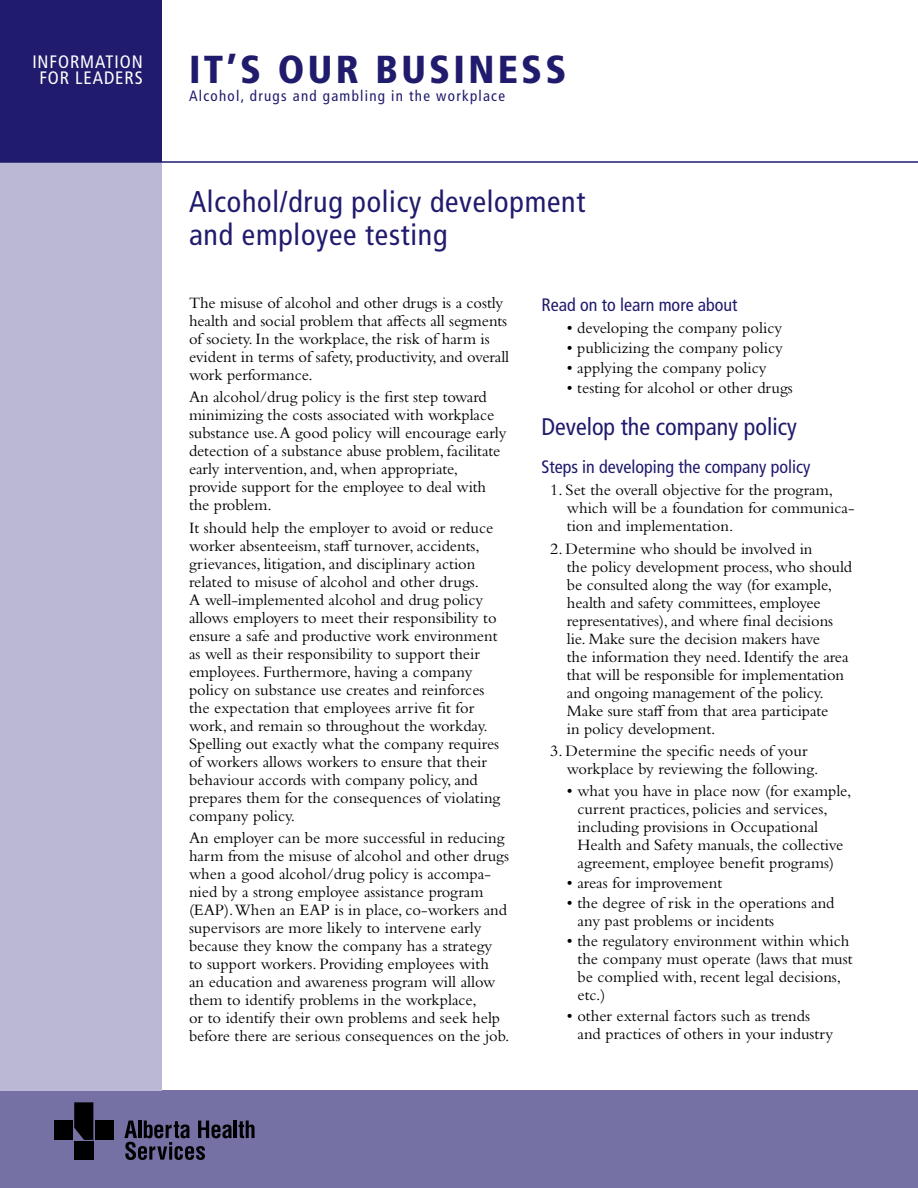
<style>
.page{position:relative;width:918px;height:1188px;background:#fff}
.page>*{position:absolute;margin:0;border:0;box-sizing:border-box;transform-origin:0 0}
.t1{font:900 condensed 39px "Frutiger LT Std";letter-spacing:.085em;color:#201b6d}
.t2{font:condensed 30px/33px "Frutiger LT Std";letter-spacing:.025em;color:#201b6d}
.t3{font:condensed 24px "Frutiger LT Std";color:#201b6d}
.t4{font:condensed 18px "Frutiger LT Std";color:#201b6d}
.t5{font:condensed 18px/16.5px "Frutiger LT Std";letter-spacing:.05em;color:#fff;text-align:center}
.t6{font:16.5px/18px "Bembo Std";color:#000}
.t7{font:condensed 15px "Frutiger LT Std";letter-spacing:.085em;color:#201b6d}
</style>
<div class="page">
<div style="left:0;top:1090px;width:918px;height:98px;background:#7671a5"></div>
<div style="left:0;top:0;width:162px;height:162px;background:#201b6d"></div>
<div style="left:0;top:162px;width:162px;height:928px;background:#bbb8d5"></div>
<hr style="left:0;top:161px;width:918px;height:2px;background:#201b6d">
<hr style="left:234px;top:1121px;width:3px;height:17px;background:#000">
<svg style="left:239px;top:1121px;width:16px;height:17px"></svg>
<svg style="left:124px;top:1121px;width:108px;height:39px"></svg>
<div style="left:54px;top:1121px;width:18px;height:19px;background:#000"></div>
<div style="left:95px;top:1121px;width:18px;height:19px;background:#000"></div>
<div style="left:74px;top:1142px;width:19px;height:18px;background:#000"></div>
<svg style="left:74px;top:1102px;width:19px;height:38px"></svg>
<p class="t5" style="left:32px;top:53px;width:112px">information for leaders</p>
<h1 class="t1" style="left:189px;top:46px;width:379px">IT’S OUR BUSINESS</h1>
<p class="t7" style="left:189px;top:87px;width:318px">Alcohol, drugs and gambling in the workplace</p>
<h2 class="t2" style="left:189px;top:185px;width:398px">Alcohol/drug policy development and employee testing</h2>
<p class="t6" style="left:189px;top:294px;width:322px">The misuse of alcohol and other drugs is a costly health and social problem that affects all segments of society. In the workplace, the risk of harm is evident in terms of safety, productivity, and overall work performance.</p>
<p class="t6" style="left:189px;top:388px;width:319px">An alcohol/drug policy is the first step toward minimizing the costs associated with workplace substance use. A good policy will encourage early detection of a substance abuse problem, facilitate early intervention, and, when appropriate, provide support for the employee to deal with the problem.</p>
<p class="t6" style="left:189px;top:518px;width:313px">It should help the employer to avoid or reduce worker absenteeism, staff turnover, accidents, grievances, litigation, and disciplinary action related to misuse of alcohol and other drugs.<br>A well-implemented alcohol and drug policy allows employers to meet their responsibility to ensure a safe and productive work environment as well as their responsibility to support their employees. Furthermore, having a company policy on substance use creates and reinforces the expectation that employees arrive fit for work, and remain so throughout the workday.<br>Spelling out exactly what the company requires of workers allows workers to ensure that their behaviour accords with company policy, and prepares them for the consequences of violating company policy.</p>
<p class="t6" style="left:189px;top:828px;width:322px">An employer can be more successful in reducing harm from the misuse of alcohol and other drugs when a good alcohol/drug policy is accompa&shy;nied by a strong employee assistance program (EAP).When an EAP is in place, co-workers and supervisors are more likely to intervene early because they know the company has a strategy to support workers. Providing employees with<br>an education and awareness program will allow them to identify problems in the workplace,<br>or to identify their own problems and seek help before there are serious consequences on the job.</p>
<p class="t4" style="left:541px;top:294px;width:198px">Read on to learn more about</p>
<p class="t6" style="left:567px;top:318px;width:217px">• developing the company policy</p>
<p class="t6" style="left:567px;top:338px;width:217px">• publicizing the company policy</p>
<p class="t6" style="left:567px;top:359px;width:201px">• applying the company policy</p>
<p class="t6" style="left:567px;top:379px;width:227px">• testing for alcohol or other drugs</p>
<h3 class="t3" style="left:541px;top:413px;width:257px">Develop the company policy</h3>
<p class="t4" style="left:541px;top:456px;width:271px">Steps in developing the company policy</p>
<p class="t6" style="left:567px;top:481px;width:289px;text-indent:-17px">1. Set the overall objective for the program, which will be a foundation for communica&shy;tion and implementation.</p>
<p class="t6" style="left:567px;top:539px;width:287px;text-indent:-17px">2. Determine who should be involved in<br>the policy development process, who should be consulted along the way (for example, health and safety committees, employee representatives), and where final decisions lie. Make sure the decision makers have<br>the information they need. Identify the area that will be responsible for implementation and ongoing management of the policy.<br>Make sure staff from that area participate<br>in policy development.</p>
<p class="t6" style="left:567px;top:741px;width:253px;text-indent:-17px">3. Determine the specific needs of your workplace by reviewing the following.</p>
<p class="t6" style="left:578px;top:782px;width:275px;text-indent:-11px">• what you have in place now (for example, current practices, policies and services, including provisions in Occupational Health and Safety manuals, the collective agreement, employee benefit programs)</p>
<p class="t6" style="left:567px;top:874px;width:157px">• areas for improvement</p>
<p class="t6" style="left:578px;top:894px;width:259px;text-indent:-11px">• the degree of risk in the operations and any past problems or incidents</p>
<p class="t6" style="left:578px;top:932px;width:277px;text-indent:-11px">• the regulatory environment within which the company must operate (laws that must be complied with, recent legal decisions, etc.)</p>
<p class="t6" style="left:578px;top:1006px;width:257px;text-indent:-11px">• other external factors such as trends and practices of others in your industry</p>
</div>
